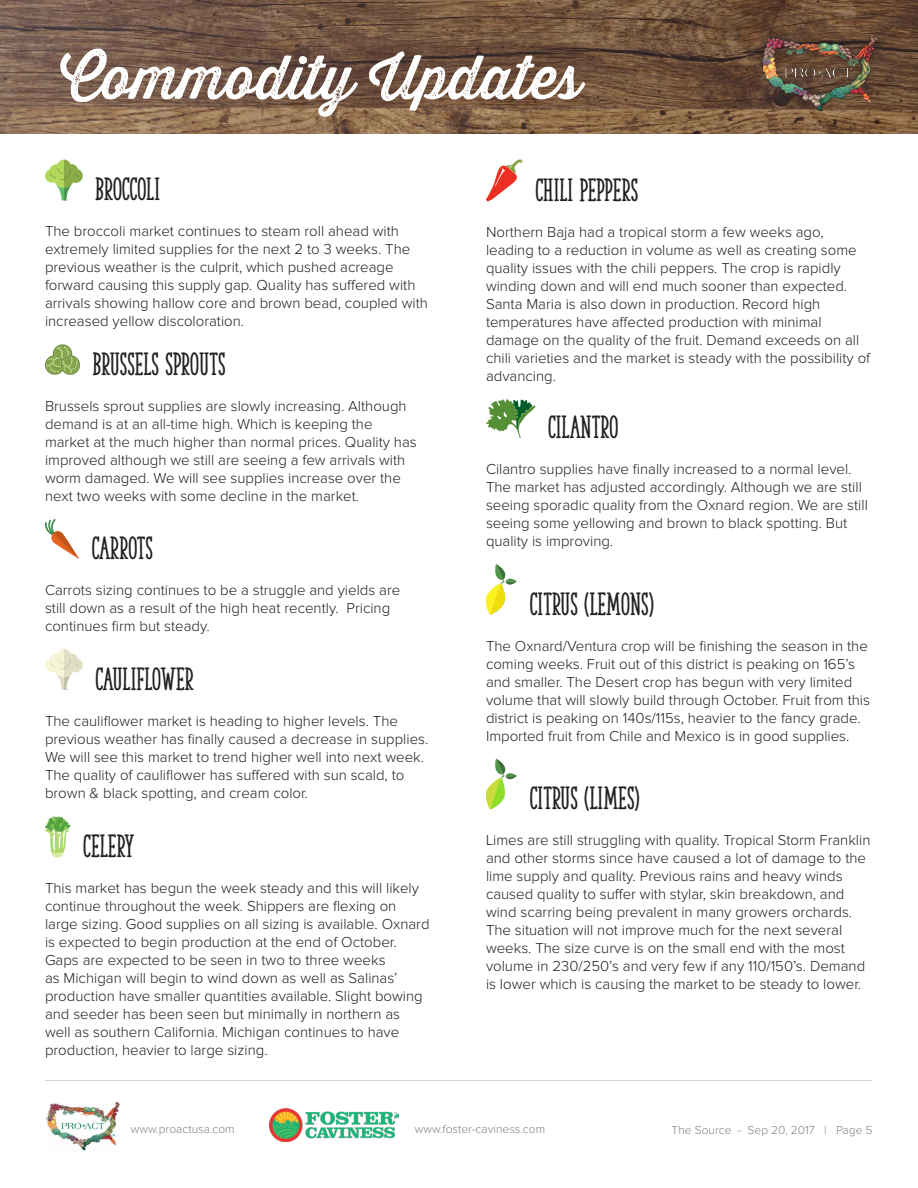
<style>
.page{position:relative;width:918px;height:1188px;background:#fff}
.page>*{position:absolute;margin:0;border:0;box-sizing:border-box;transform-origin:0 0}
.t1{font:60px "Thirsty Rough Reg One";color:#fff}
.t2{font:30px "The Serif Hand Extrablack";color:#231f20}
.t3{font:700 27px "Proxima Nova";color:#fff}
.t4{font:300 15px/18px "Proxima Nova";color:#231f20}
.t5{font:300 12px "Proxima Nova";color:#808285}
</style>
<div class="page">
<hr style="left:45px;top:1080px;width:828px;height:1px;background:#d1d2d4">
<img style="left:0;top:0;width:918px;height:134px">
<div style="left:752px;top:25px;width:133px;height:94px;background:#231f20;opacity:.6"></div>
<img style="left:761px;top:36px;width:115px;height:76px">
<img style="left:46px;top:1102px;width:74px;height:49px">
<img style="left:270px;top:1109px;width:130px;height:34px">
<svg style="left:45px;top:160px;width:38px;height:40px"></svg>
<svg style="left:45px;top:344px;width:35px;height:31px"></svg>
<svg style="left:45px;top:519px;width:34px;height:40px"></svg>
<svg style="left:45px;top:649px;width:38px;height:41px"></svg>
<svg style="left:45px;top:816px;width:26px;height:42px"></svg>
<svg style="left:486px;top:160px;width:37px;height:41px"></svg>
<svg style="left:486px;top:399px;width:49px;height:39px"></svg>
<svg style="left:486px;top:564px;width:31px;height:51px"></svg>
<svg style="left:486px;top:759px;width:31px;height:50px"></svg>
<h1 class="t1" style="left:60px;top:33px;width:523px">Commodity Updates</h1>
<h3 class="t3" style="left:216px;top:80px;width:160px">Sep 20, 2017</h3>
<h2 class="t2" style="left:95px;top:171px;width:66px">BROCCOLI</h2>
<p class="t4" style="left:45px;top:223px;width:384px">The broccoli market continues to steam roll ahead with extremely limited supplies for the next 2 to 3 weeks. The previous weather is the culprit, which pushed acreage forward causing this supply gap. Quality has suffered with arrivals showing hallow core and brown bead, coupled with increased yellow discoloration.</p>
<h2 class="t2" style="left:93px;top:346px;width:134px">BRUSSELS SPROUTS</h2>
<p class="t4" style="left:45px;top:397px;width:373px">Brussels sprout supplies are slowly increasing. Although demand is at an all-time high. Which is keeping the market at the much higher than normal prices. Quality has improved although we still are seeing a few arrivals with worm damaged. We will see supplies increase over the next two weeks with some decline in the market.</p>
<h2 class="t2" style="left:92px;top:530px;width:63px">CARROTS</h2>
<p class="t4" style="left:45px;top:582px;width:357px">Carrots sizing continues to be a struggle and yields are still down as a result of the high heat recently. Pricing continues firm but steady.</p>
<h2 class="t2" style="left:95px;top:661px;width:100px">CAULIFLOWER</h2>
<p class="t4" style="left:45px;top:712px;width:385px">The cauliflower market is heading to higher levels. The previous weather has finally caused a decrease in supplies.<br>We will see this market to trend higher well into next week.<br>The quality of cauliflower has suffered with sun scald, to brown &amp; black spotting, and cream color.</p>
<h2 class="t2" style="left:83px;top:828px;width:52px">CELERY</h2>
<p class="t4" style="left:45px;top:880px;width:386px">This market has begun the week steady and this will likely continue throughout the week. Shippers are flexing on large sizing. Good supplies on all sizing is available. Oxnard is expected to begin production at the end of October.<br>Gaps are expected to be seen in two to three weeks<br>as Michigan will begin to wind down as well as Salinas’ production have smaller quantities available. Slight bowing and seeder has been seen but minimally in northern as<br>well as southern California. Michigan continues to have production, heavier to large sizing.</p>
<h2 class="t2" style="left:535px;top:172px;width:104px">CHILI PEPPERS</h2>
<p class="t4" style="left:486px;top:224px;width:386px">Northern Baja had a tropical storm a few weeks ago, leading to a reduction in volume as well as creating some quality issues with the chili peppers. The crop is rapidly winding down and will end much sooner than expected.<br>Santa Maria is also down in production. Record high temperatures have affected production with minimal damage on the quality of the fruit. Demand exceeds on all chili varieties and the market is steady with the possibility of advancing.</p>
<h2 class="t2" style="left:548px;top:409px;width:72px">CILANTRO</h2>
<p class="t4" style="left:486px;top:461px;width:383px">Cilantro supplies have finally increased to a normal level.<br>The market has adjusted accordingly. Although we are still seeing sporadic quality from the Oxnard region. We are still seeing some yellowing and brown to black spotting. But quality is improving.</p>
<h2 class="t2" style="left:530px;top:585px;width:125px">CITRUS (LEMONS)</h2>
<p class="t4" style="left:486px;top:637px;width:385px">The Oxnard/Ventura crop will be finishing the season in the coming weeks. Fruit out of this district is peaking on 165’s and smaller. The Desert crop has begun with very limited volume that will slowly build through October. Fruit from this district is peaking on 140s/115s, heavier to the fancy grade.<br>Imported fruit from Chile and Mexico is in good supplies.</p>
<h2 class="t2" style="left:530px;top:780px;width:111px">CITRUS (LIMES)</h2>
<p class="t4" style="left:486px;top:832px;width:386px">Limes are still struggling with quality. Tropical Storm Franklin and other storms since have caused a lot of damage to the lime supply and quality. Previous rains and heavy winds caused quality to suffer with stylar, skin breakdown, and wind scarring being prevalent in many growers orchards.<br>The situation will not improve much for the next several weeks. The size curve is on the small end with the most volume in 230/250’s and very few if any 110/150’s. Demand is lower which is causing the market to be steady to lower.</p>
<p class="t5" style="left:131px;top:1124px;width:105px">www.proactusa.com</p>
<p class="t5" style="left:415px;top:1124px;width:132px">www.foster-caviness.com</p>
<p class="t5" style="left:672px;top:1124px;width:203px">The Source - Sep 20, 2017 | Page 5</p>
</div>
